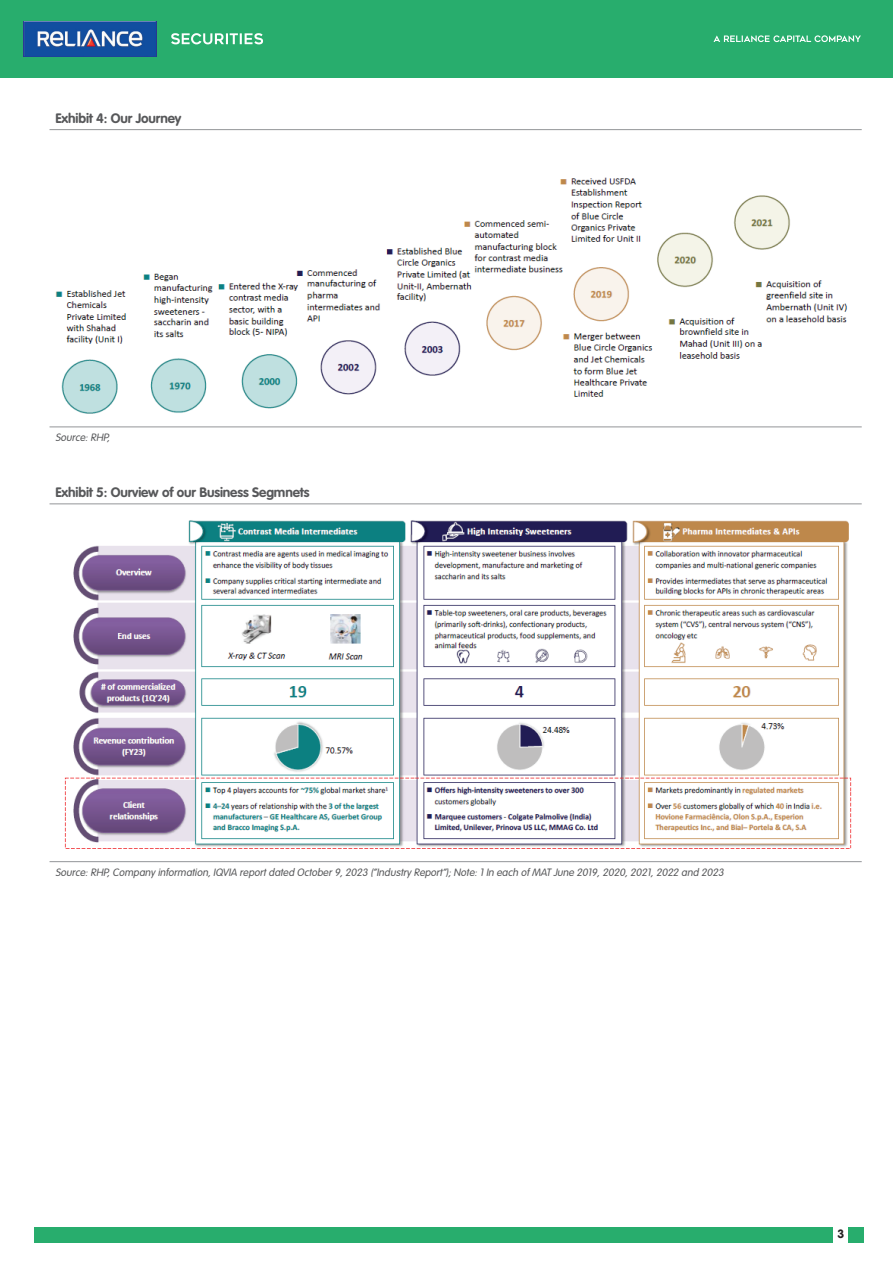
<style>
.page{position:relative;width:893px;height:1263px;background:#fff}
.page>*{position:absolute;margin:0;border:0;box-sizing:border-box;transform-origin:0 0}
.t1{font:700 13.5px "VAG Rounded Std";letter-spacing:-.01em;color:#57585a}
.t2{font:12px "VAG Rounded Bold";color:#231f20}
.t3{font:italic 300 10.5px "VAG Rounded Std";color:#57585a}
</style>
<div class="page">
<div style="left:0;top:0;width:893px;height:78px;background:#28ad6d"></div>
<img style="left:24px;top:22px;width:133px;height:34px">
<svg style="left:171px;top:33px;width:92px;height:11px"></svg>
<svg style="left:713px;top:35px;width:148px;height:7px"></svg>
<div style="left:34px;top:1227px;width:799px;height:15px;background:#28ad6d"></div>
<div style="left:848px;top:1227px;width:15px;height:15px;background:#28ad6d"></div>
<img style="left:55px;top:177px;width:793px;height:237px">
<hr style="left:50px;top:129px;width:812px;height:1px;background:#939598">
<hr style="left:50px;top:427px;width:812px;height:1px;background:#939598">
<img style="left:64px;top:520px;width:788px;height:329px">
<hr style="left:50px;top:504px;width:812px;height:1px;background:#939598">
<hr style="left:50px;top:861px;width:812px;height:1px;background:#939598">
<p class="t1" style="left:56px;top:110px;width:127px">Exhibit 4: Our Journey</p>
<p class="t3" style="left:56px;top:431px;width:58px">Source:RHP,</p>
<p class="t1" style="left:56px;top:484px;width:255px">Exhibit 5: Ourview of our Business Segmnets</p>
<p class="t3" style="left:56px;top:866px;width:672px">Source:RHP,Company information,IQVIA reportdated October9,2023 (“Industry Report”);Note:1In each of MAT June 2019,2020,2021,2022 and 2023</p>
<p class="t2" style="left:837px;top:1227px;width:8px">3</p>
</div>
